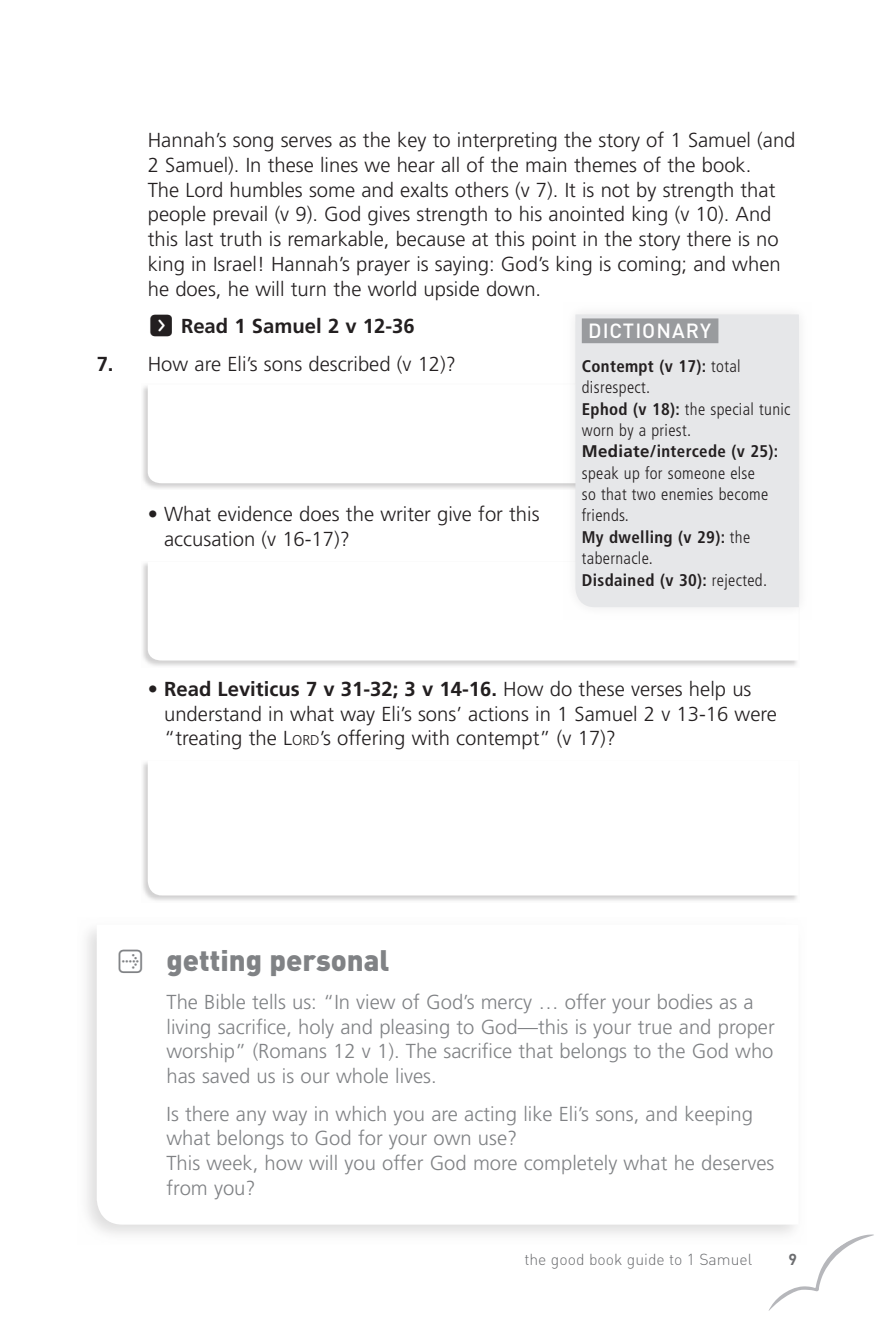
<style>
.page{position:relative;width:895px;height:1340px;background:#fff}
.page>*{position:absolute;margin:0;border:0;box-sizing:border-box;transform-origin:0 0}
.t1{font:900 29.25px "DIN";color:#808285}
.t2{font:300 20.25px/24.8px "Frutiger";color:#231f20}
.t3{font:300 20.25px/24.8px "Frutiger";color:#808285}
.t4{font:700 20.25px "Frutiger";color:#231f20}
.t5{font:500 20.25px "DIN";letter-spacing:.05em;color:#fff}
.t6{font:300 condensed 16.88px/21.4px "Frutiger";letter-spacing:.02em;color:#231f20}
.t7{font:300 15.75px "DIN";color:#6c6d70}
.t8{font:700 15.75px "DIN";color:#6c6d70}
.s1{font-family:"Button Bonus Rounded Negative";font-weight:400;font-size:27px}
.s2{font-weight:700}
.s3{font-weight:700;font-stretch:normal}
.s4{font-size:14.17px}
.s5{font-family:"Button Bonus Rounded Positive";font-weight:400}
</style>
<div class="page">
<div style="left:141px;top:561px;width:658px;height:106px;background:#231f20;opacity:.2"></div>
<svg style="left:148px;top:561px;width:650px;height:99px"></svg>
<div style="left:141px;top:759px;width:658px;height:143px;background:#231f20;opacity:.2"></div>
<svg style="left:148px;top:760px;width:650px;height:135px"></svg>
<div style="left:77px;top:917px;width:729px;height:327px;background:#231f20;opacity:.15"></div>
<svg style="left:97px;top:924px;width:701px;height:300px"></svg>
<div style="left:141px;top:384px;width:658px;height:106px;background:#231f20;opacity:.2"></div>
<svg style="left:148px;top:384px;width:415px;height:99px"></svg>
<div style="left:563px;top:302px;width:247px;height:317px;background:#fbfbfb"></div>
<div style="left:575px;top:314px;width:223px;height:293px;background:#e6e7e9"></div>
<div style="left:581px;top:318px;width:137px;height:25px;background:#999b9e"></div>
<svg style="left:768px;top:1234px;width:106px;height:76px"></svg>
<p class="t2" style="left:148px;top:128px;width:649px">Hannah’s song serves as the key to interpreting the story of 1 Samuel (and 2 Samuel). In these lines we hear all of the main themes of the book.<br>The Lord humbles some and exalts others (v 7). It is not by strength that people prevail (v 9). God gives strength to his anointed king (v 10). And this last truth is remarkable, because at this point in the story there is no king in Israel! Hannah’s prayer is saying: God’s king is coming; and when he does, he will turn the world upside down.</p>
<p class="t4" style="left:148px;top:314px;width:268px"><span class="s1">f</span> Read 1 Samuel 2 v 12-36</p>
<p class="t2" style="left:97px;top:351px;width:361px"><span class="s2">7.</span> How are Eli’s sons described (v 12)?</p>
<p class="t5" style="left:588px;top:317px;width:124px">DICTIONARY</p>
<p class="t6" style="left:581px;top:355px;width:210px"><span class="s2">Contempt (v 17):</span> total disrespect.<br><span class="s2">Ephod (v 18):</span> the special tunic worn by a priest.<br><span class="s3">Mediate/</span><span class="s2">intercede (v 25): </span>speak up for someone else<br>so that two enemies become friends.<br><span class="s2">My dwelling (v 29):</span> the tabernacle.<br><span class="s2">Disdained (v 30):</span> rejected.</p>
<p class="t2" style="left:164px;top:501px;width:377px;text-indent:-16px">• What evidence does the writer give for this accusation (v 16-17)?</p>
<p class="t2" style="left:164px;top:676px;width:614px;text-indent:-16px">• <span class="s2">Read Leviticus 7 v 31-32; 3 v 14-16.</span> How do these verses help us understand in what way Eli’s sons’ actions in 1 Samuel 2 v 13-16 were “treating the L<span class="s4">ORD</span>’s offering with contempt” (v 17)?</p>
<h1 class="t1" style="left:116px;top:941px;width:275px"><span class="s5">A</span> getting personal</h1>
<p class="t3" style="left:166px;top:989px;width:609px">The Bible tells us: “In view of God’s mercy … offer your bodies as a living sacrifice, holy and pleasing to God—this is your true and proper worship” (Romans 12 v 1). The sacrifice that belongs to the God who has saved us is our whole lives.</p>
<p class="t3" style="left:166px;top:1101px;width:609px">Is there any way in which you are acting like Eli’s sons, and keeping what belongs to God for your own use?<br>This week, how will you offer God more completely what he deserves from you?</p>
<p class="t7" style="left:524px;top:1249px;width:229px">the good book guide to 1 Samuel</p>
<p class="t8" style="left:788px;top:1248px;width:10px">9</p>
</div>
